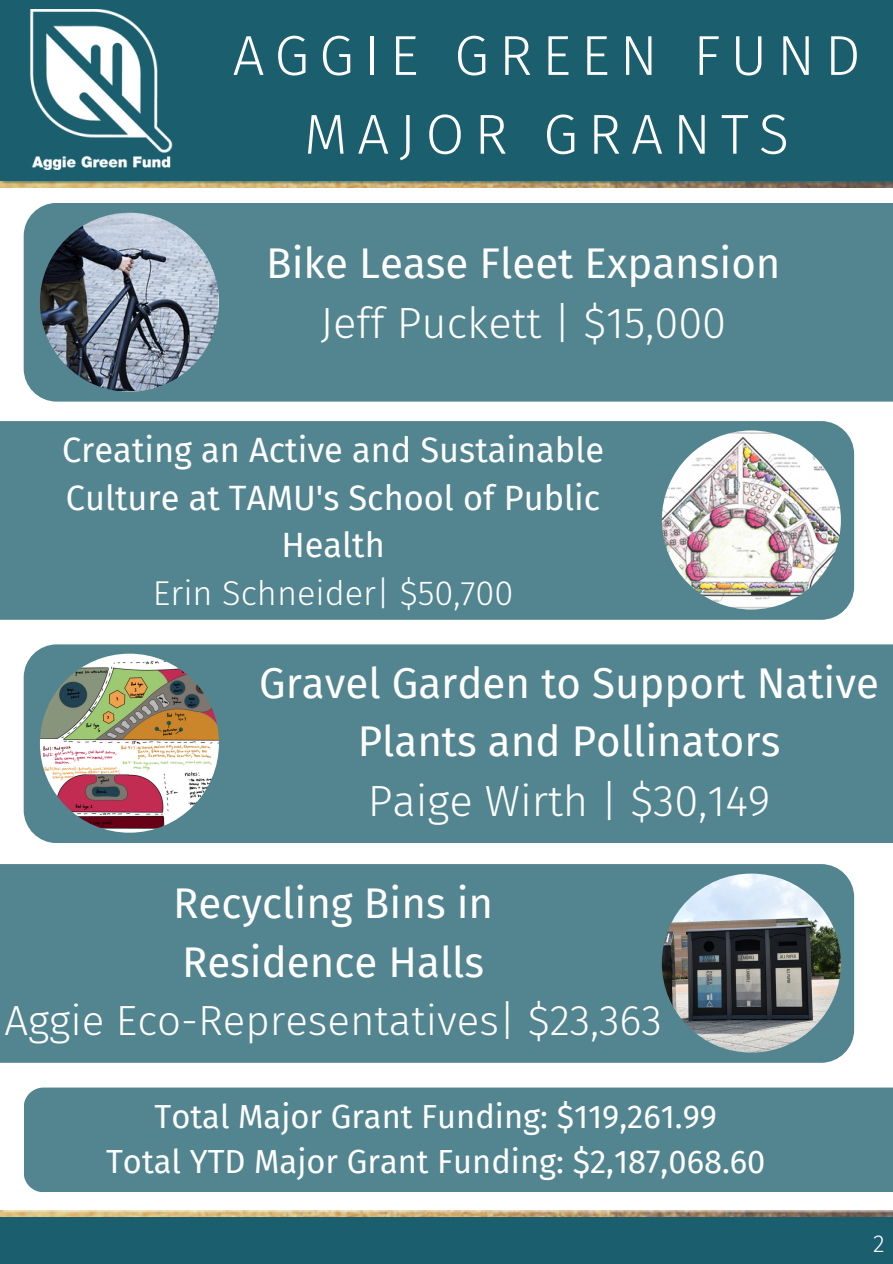
<style>
.page{position:relative;width:893px;height:1264px;background:#fff}
.page>*{position:absolute;margin:0;border:0;box-sizing:border-box;transform-origin:0 0}
.t1{font:300 56.25px/78.8px "Fira Sans";letter-spacing:.175em;color:#fff;text-align:center}
.t2{font:300 43.5px "Fira Sans";color:#fff}
.t3{font:42px/58.5px "Fira Sans";color:#fff;text-align:center}
.t4{font:300 42px/58.5px "Fira Sans";color:#fff;text-align:center}
.t5{font:34.35px/47.5px "Fira Sans";color:#fff;text-align:center}
.t6{font:300 34.35px "Fira Sans";color:#fff}
.t7{font:32.55px "Fira Sans";color:#fff}
.t8{font:300 24px "Fira Sans";color:#fff}
.s1{font-weight:400}
</style>
<div class="page">
<div style="left:0;top:0;width:892px;height:1263px;background:#1b5e6d"></div>
<div style="left:0;top:187px;width:892px;height:1026px;background:#fff"></div>
<img style="left:0;top:181px;width:892px;height:6px">
<img style="left:0;top:1210px;width:892px;height:6px">
<div style="left:24px;top:203px;width:868px;height:198px;background:#528590"></div>
<img style="left:30px;top:9px;width:143px;height:160px">
<div style="left:0;top:421px;width:854px;height:199px;background:#528590"></div>
<div style="left:24px;top:644px;width:868px;height:199px;background:#528590"></div>
<div style="left:0;top:864px;width:854px;height:198px;background:#528590"></div>
<img style="left:661px;top:430px;width:179px;height:179px;border-radius:50%">
<img style="left:40px;top:213px;width:179px;height:179px;border-radius:50%">
<img style="left:40px;top:653px;width:179px;height:179px;border-radius:50%">
<img style="left:661px;top:873px;width:179px;height:179px;border-radius:50%">
<div style="left:24px;top:1087px;width:868px;height:105px;background:#528590"></div>
<h1 class="t1" style="left:232px;top:17px;width:629px">AGGIE GREEN FUND<br>MAJOR GRANTS</h1>
<p class="t3" style="left:266px;top:235px;width:515px">Bike Lease Fleet Expansion</p>
<p class="t2" style="left:320px;top:297px;width:407px">Jeff Puckett | $15,000</p>
<h2 class="t5" style="left:62px;top:426px;width:543px">Creating an Active and Sustainable<br>Culture at TAMU's School of Public<br>Health</h2>
<p class="t6" style="left:153px;top:572px;width:362px">Erin Schneider| $50,700</p>
<h2 class="t3" style="left:259px;top:654px;width:621px">Gravel Garden to Support Native<br>Plants and Pollinators</h2>
<h2 class="t2" style="left:367px;top:775px;width:404px">Paige Wirth | $30,149</h2>
<h2 class="t4" style="left:4px;top:875px;width:659px"><span class="s1">Recycling Bins in<br>Residence Halls<br></span>Aggie Eco-Representatives| $23,363</h2>
<p class="t7" style="left:154px;top:1097px;width:564px">Total Major Grant Funding: $119,261.99</p>
<p class="t7" style="left:106px;top:1142px;width:660px">Total YTD Major Grant Funding: $2,187,068.60</p>
<p class="t8" style="left:873px;top:1229px;width:13px">2</p>
</div>
